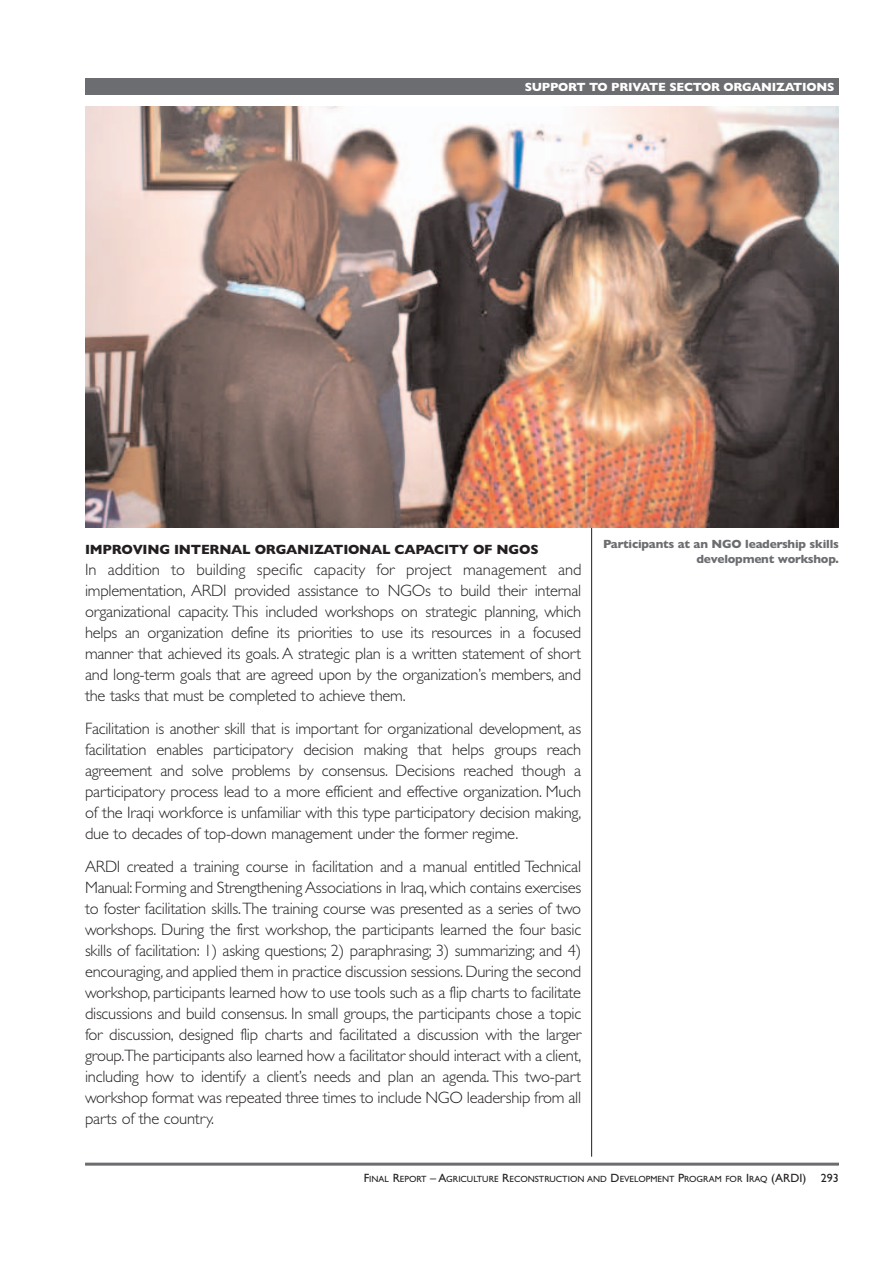
<style>
.page{position:relative;width:893px;height:1263px;background:#fff}
.page>*{position:absolute;margin:0;border:0;box-sizing:border-box;transform-origin:0 0}
.t1{font:300 16.5px/21px "Gill Sans";letter-spacing:-.015em;color:#231f20;text-align:justify}
.t2{font:700 13.5px "Gill Sans";letter-spacing:-.02em;color:#231f20}
.t3{font:700 12px/15px "Gill Sans";letter-spacing:-.02em;color:#6c6d70;text-align:right}
.t4{font:700 12px "Gill Sans";letter-spacing:-.02em;color:#fff}
.t5{font:9px "Gill Sans";color:#231f20}
.s1{font-size:12px}
</style>
<div class="page">
<hr style="left:591px;top:106px;width:1px;height:1051px;background:#231f20">
<div style="left:85px;top:78px;width:754px;height:16px;background:#6c6d70"></div>
<hr style="left:85px;top:1163px;width:754px;height:3px;background:#6c6d70">
<img style="left:85px;top:106px;width:754px;height:421px">
<p class="t4" style="left:525px;top:80px;width:311px">SUPPORT TO PRIVATE SECTOR ORGANIZATIONS</p>
<p class="t2" style="left:85px;top:541px;width:455px">IMPROVING INTERNAL ORGANIZATIONAL CAPACITY OF NGOS</p>
<p class="t1" style="left:85px;top:558px;width:498px">In addition to building specific capacity for project management and implementation, ARDI provided assistance to NGOs to build their internal organizational capacity. This included workshops on strategic planning, which helps an organization define its priorities to use its resources in a focused manner that achieved its goals. A strategic plan is a written statement of short and long-term goals that are agreed upon by the organization’s members, and the tasks that must be completed to achieve them.</p>
<p class="t1" style="left:85px;top:717px;width:498px">Facilitation is another skill that is important for organizational development, as facilitation enables participatory decision making that helps groups reach agreement and solve problems by consensus. Decisions reached though a participatory process lead to a more efficient and effective organization. Much of the Iraqi workforce is unfamiliar with this type participatory decision making, due to decades of top-down management under the former regime.</p>
<p class="t1" style="left:85px;top:855px;width:498px">ARDI created a training course in facilitation and a manual entitled Technical Manual: Forming and Strengthening Associations in Iraq, which contains exercises to foster facilitation skills.The training course was presented as a series of two workshops. During the first workshop, the participants learned the four basic skills of facilitation: 1) asking questions; 2) paraphrasing; 3) summarizing; and 4) encouraging, and applied them in practice discussion sessions. During the second workshop, participants learned how to use tools such as a flip charts to facilitate discussions and build consensus. In small groups, the participants chose a topic for discussion, designed flip charts and facilitated a discussion with the larger group.The participants also learned how a facilitator should interact with a client, including how to identify a client’s needs and plan an agenda. This two-part workshop format was repeated three times to include NGO leadership from all parts of the country.</p>
<p class="t3" style="left:603px;top:537px;width:237px">Participants at an NGO leadership skills development workshop.</p>
<p class="t5" style="left:364px;top:1173px;width:477px"><span class="s1">F</span>INAL <span class="s1">R</span>EPORT <span class="s1">– A</span>GRICULTURE <span class="s1">R</span>ECONSTRUCTION AND <span class="s1">D</span>EVELOPMENT <span class="s1">P</span>ROGRAM FOR <span class="s1">I</span>RAQ <span class="s1">(ARDI) 293</span></p>
</div>
